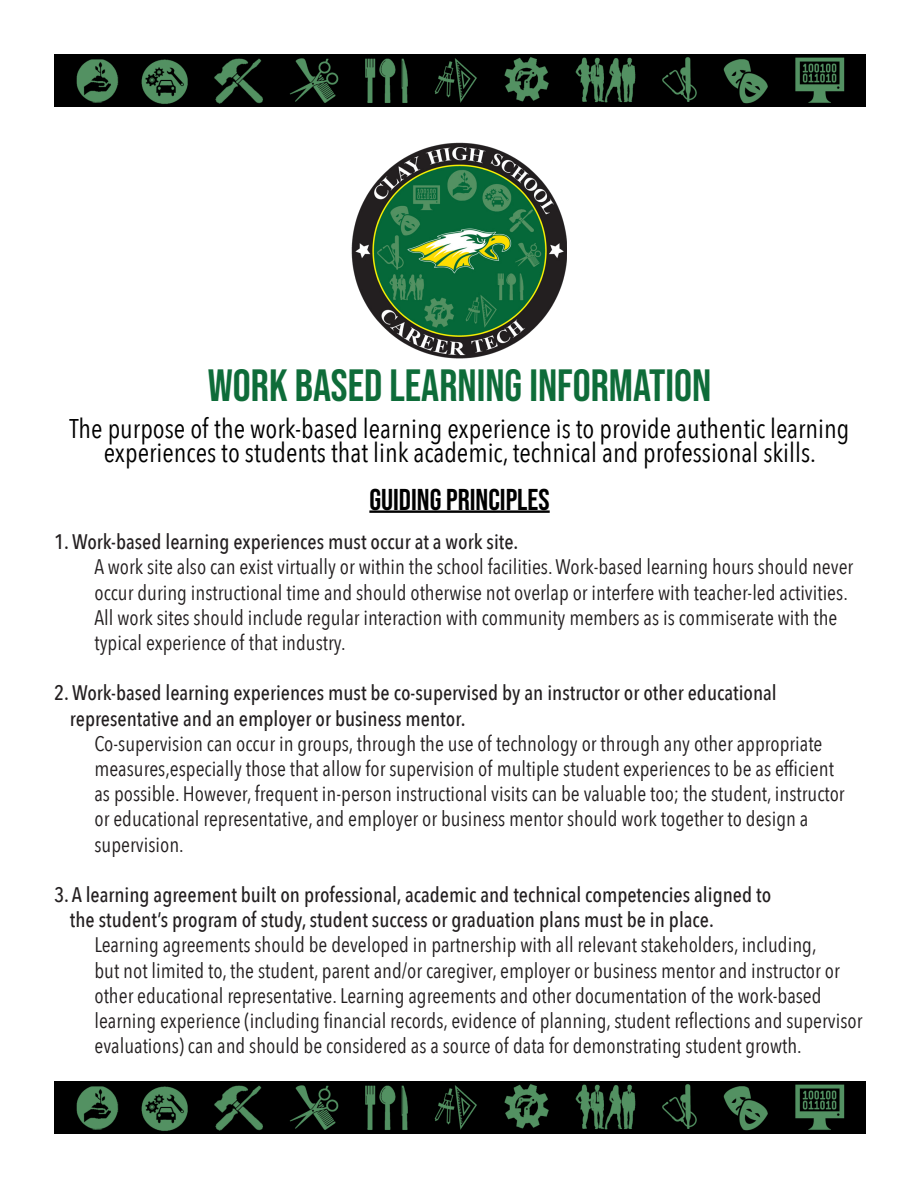
<style>
.page{position:relative;width:918px;height:1188px;background:#fff}
.page>*{position:absolute;margin:0;border:0;box-sizing:border-box;transform-origin:0 0}
.t1{font:45px "Bebas Neue";color:#0e6c39}
.t2{font:30px "Bebas Neue";color:#000}
.t3{font:27px/24px "Avenir Next Condensed";color:#000;text-align:center}
.t4{font:21px/25.2px "Avenir Next Condensed";color:#231f20}
.t5{font:500 21px "Avenir Next Condensed";color:#231f20}
</style>
<div class="page">
<img style="left:54px;top:54px;width:811px;height:53px">
<img style="left:54px;top:1081px;width:811px;height:53px">
<img style="left:352px;top:142px;width:215px;height:216px">
<hr style="left:369px;top:510px;width:181px;height:3px;background:#000">
<p class="t1" style="left:208px;top:360px;width:505px">WORK BASED LEARNING INFORMATION</p>
<p class="t3" style="left:70px;top:416px;width:781px">The purpose of the work-based learning experience is to provide authentic learning experiences to students that link academic, technical and professional skills.</p>
<p class="t2" style="left:369px;top:483px;width:182px">GUIDING PRINCIPLES</p>
<p class="t5" style="left:54px;top:529px;width:466px">1. Work-based learning experiences must occur at a work site.</p>
<p class="t4" style="left:94px;top:553px;width:760px">A work site also can exist virtually or within the school facilities. Work-based learning hours should never occur during instructional time and should otherwise not overlap or interfere with teacher-led activities.<br>All work sites should include regular interaction with community members as is commiserate with the typical experience of that industry.</p>
<p class="t5" style="left:54px;top:680px;width:724px">2. Work-based learning experiences must be co-supervised by an instructor or other educational</p>
<p class="t5" style="left:70px;top:705px;width:397px">representative and an employer or business mentor.</p>
<p class="t4" style="left:94px;top:730px;width:752px">Co-supervision can occur in groups, through the use of technology or through any other appropriate measures,especially those that allow for supervision of multiple student experiences to be as efficient as possible. However, frequent in-person instructional visits can be valuable too; the student, instructor or educational representative, and employer or business mentor should work together to design a supervision.</p>
<p class="t5" style="left:54px;top:882px;width:719px">3. A learning agreement built on professional, academic and technical competencies aligned to</p>
<p class="t5" style="left:70px;top:907px;width:645px">the student’s program of study, student success or graduation plans must be in place.</p>
<p class="t4" style="left:94px;top:931px;width:769px">Learning agreements should be developed in partnership with all relevant stakeholders, including,<br>but not limited to, the student, parent and/or caregiver, employer or business mentor and instructor or other educational representative. Learning agreements and other documentation of the work-based learning experience (including financial records, evidence of planning, student reflections and supervisor evaluations) can and should be considered as a source of data for demonstrating student growth.</p>
</div>
